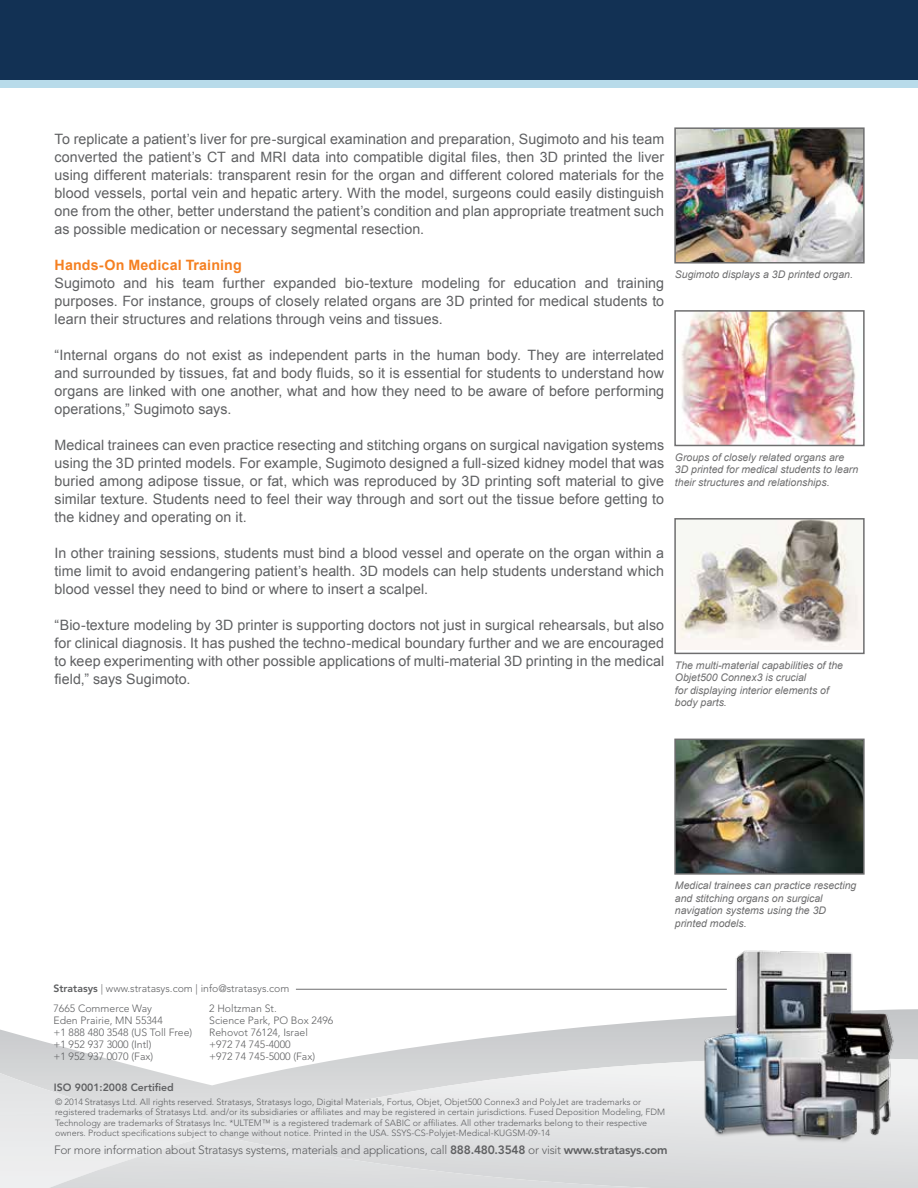
<style>
.page{position:relative;width:918px;height:1188px;background:#fff}
.page>*{position:absolute;margin:0;border:0;box-sizing:border-box;transform-origin:0 0}
.t1{font:14.25px/18px "Arial";letter-spacing:.005em;color:#5f6062;text-align:justify}
.t2{font:700 14.25px "Arial";letter-spacing:.01em;color:#f58021}
.t3{font:300 12px "Avenir LT Std";letter-spacing:-.02em;color:#5f6062}
.t4{font:italic 10.5px/12.6px "Arial";color:#6e6e6f}
.t5{font:300 10.5px/12px "Avenir LT Std";color:#5f6062}
.t6{font:800 10.5px "Avenir LT Std";color:#5f6062}
.t7{font:300 9px/10.5px "Avenir LT Std";color:#5f6062}
.s1{font-weight:800}
</style>
<div class="page">
<svg style="left:0;top:1009px;width:918px;height:58px"></svg>
<svg style="left:213px;top:1058px;width:705px;height:77px;background:#e2e3e4"></svg>
<img style="left:697px;top:950px;width:202px;height:197px">
<div style="left:0;top:72px;width:918px;height:16px;background:#b8dbea"></div>
<div style="left:0;top:0;width:918px;height:80px;background:#123154"></div>
<hr style="left:296px;top:989px;width:431px;height:1px;background:#6e6e6f">
<img style="left:677px;top:742px;width:185px;height:130px">
<div style="left:674px;top:739px;width:191px;height:136px;border:2px solid #6e6e6f"></div>
<img style="left:681px;top:313px;width:176px;height:130px">
<div style="left:674px;top:310px;width:191px;height:136px;border:2px solid #6e6e6f"></div>
<img style="left:677px;top:521px;width:185px;height:129px">
<div style="left:674px;top:518px;width:191px;height:136px;border:2px solid #6e6e6f"></div>
<img style="left:677px;top:130px;width:185px;height:131px">
<div style="left:674px;top:127px;width:191px;height:137px;border:2px solid #6e6e6f"></div>
<p class="t1" style="left:55px;top:130px;width:611px">To replicate a patient’s liver for pre-surgical examination and preparation, Sugimoto and his team converted the patient’s CT and MRI data into compatible digital files, then 3D printed the liver using different materials: transparent resin for the organ and different colored materials for the blood vessels, portal vein and hepatic artery. With the model, surgeons could easily distinguish one from the other, better understand the patient’s condition and plan appropriate treatment such as possible medication or necessary segmental resection.</p>
<p class="t2" style="left:55px;top:255px;width:189px">Hands-On Medical Training</p>
<p class="t1" style="left:55px;top:274px;width:611px">Sugimoto and his team further expanded bio-texture modeling for education and training purposes. For instance, groups of closely related organs are 3D printed for medical students to learn their structures and relations through veins and tissues.</p>
<p class="t1" style="left:55px;top:346px;width:611px">“Internal organs do not exist as independent parts in the human body. They are interrelated and surrounded by tissues, fat and body fluids, so it is essential for students to understand how organs are linked with one another, what and how they need to be aware of before performing operations,” Sugimoto says.</p>
<p class="t1" style="left:55px;top:436px;width:611px">Medical trainees can even practice resecting and stitching organs on surgical navigation systems using the 3D printed models. For example, Sugimoto designed a full-sized kidney model that was buried among adipose tissue, or fat, which was reproduced by 3D printing soft material to give similar texture. Students need to feel their way through and sort out the tissue before getting to the kidney and operating on it.</p>
<p class="t1" style="left:55px;top:544px;width:611px">In other training sessions, students must bind a blood vessel and operate on the organ within a time limit to avoid endangering patient’s health. 3D models can help students understand which blood vessel they need to bind or where to insert a scalpel.</p>
<p class="t1" style="left:55px;top:616px;width:611px">“Bio-texture modeling by 3D printer is supporting doctors not just in surgical rehearsals, but also for clinical diagnosis. It has pushed the techno-medical boundary further and we are encouraged to keep experimenting with other possible applications of multi-material 3D printing in the medical field,” says Sugimoto.</p>
<p class="t4" style="left:675px;top:268px;width:179px">Sugimoto displays a 3D printed organ.</p>
<p class="t4" style="left:675px;top:451px;width:185px">Groups of closely related organs are<br>3D printed for medical students to learn their structures and relationships.</p>
<p class="t4" style="left:675px;top:659px;width:170px">The multi-material capabilities of the<br>Objet500 Connex3 is crucial<br>for displaying interior elements of body parts.</p>
<p class="t4" style="left:675px;top:879px;width:183px">Medical trainees can practice resecting and stitching organs on surgical navigation systems using the 3D printed models.</p>
<p class="t5" style="left:53px;top:982px;width:237px"><span class="s1">Stratasys</span> | www.stratasys.com | info@stratasys.com</p>
<p class="t5" style="left:53px;top:1002px;width:140px">7665 Commerce Way<br>Eden Prairie, MN 55344<br>+1 888 480 3548 (US Toll Free) +1 952 937 3000 (Intl)<br>+1 952 937 0070 (Fax)</p>
<p class="t5" style="left:209px;top:1002px;width:126px">2 Holtzman St.<br>Science Park, PO Box 2496<br>Rehovot 76124, Israel +972 74 745-4000<br>+972 74 745-5000 (Fax)</p>
<p class="t6" style="left:54px;top:1081px;width:121px">ISO 9001:2008 Certified</p>
<p class="t7" style="left:55px;top:1096px;width:612px">© 2014 Stratasys Ltd. All rights reserved. Stratasys, Stratasys logo, Digital Materials, Fortus, Objet, Objet500 Connex3 and PolyJet are trademarks or registered trademarks of Stratasys Ltd. and/or its subsidiaries or affiliates and may be registered in certain jurisdictions. Fused Deposition Modeling, FDM Technology are trademarks of Stratasys Inc. *ULTEM™ is a registered trademark of SABIC or affiliates. All other trademarks belong to their respective owners. Product specifications subject to change without notice. Printed in the USA. SSYS-CS-Polyjet-Medical-KUGSM-09-14</p>
<p class="t3" style="left:54px;top:1143px;width:615px">For more information about Stratasys systems, materials and applications, call <span class="s1">888.480.3548</span> or visit <span class="s1">www.stratasys.com</span></p>
</div>
